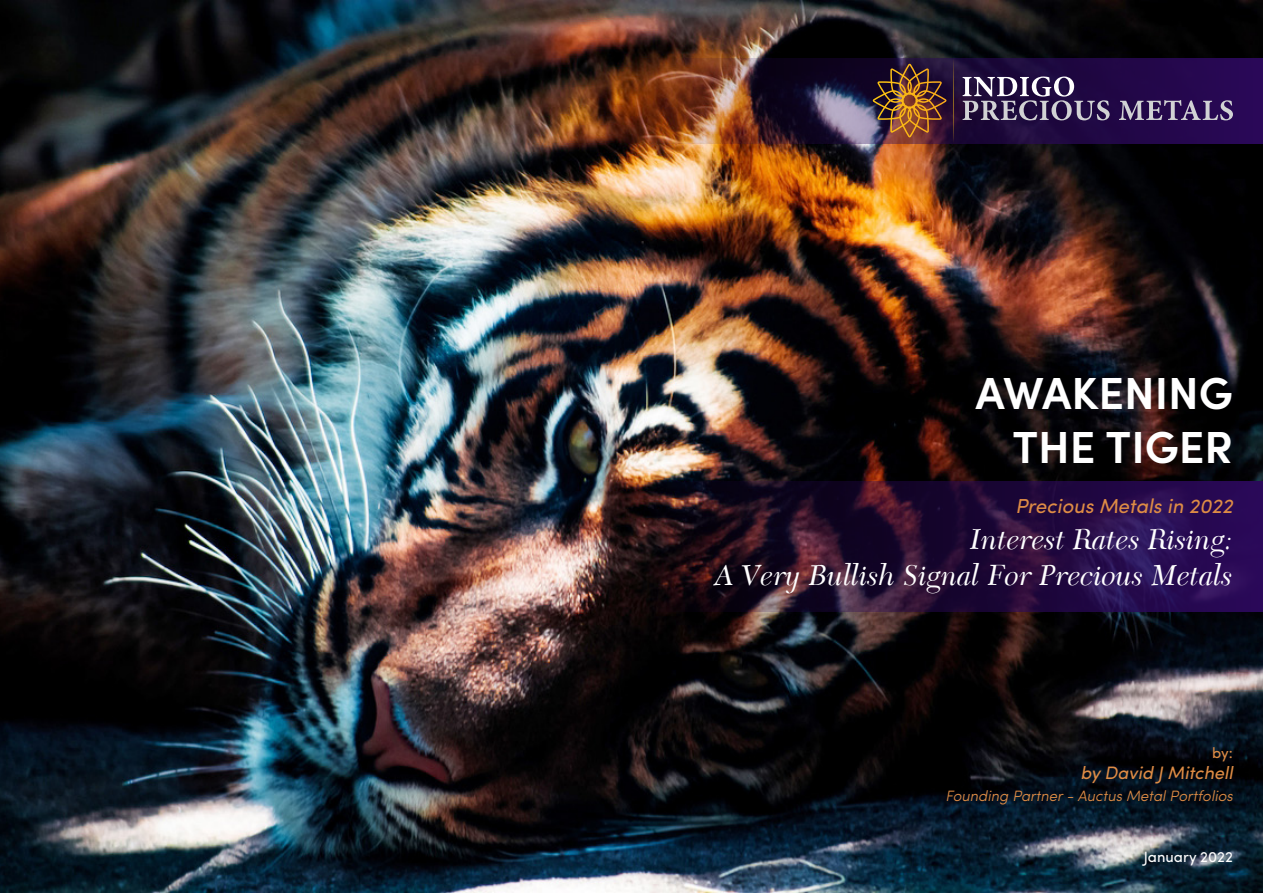
<style>
.page{position:relative;width:1263px;height:893px;background:#fff}
.page>*{position:absolute;margin:0;border:0;box-sizing:border-box;transform-origin:0 0}
.t1{font:600 45px/54px "Sofia Pro";color:#fff;text-align:right}
.t2{font:italic 30px/36px "New Caledonia";color:#fff;text-align:right}
.t3{font:italic 20.25px "Sofia Pro";color:#de8c45}
.t4{font:italic 18px "Sofia Pro";color:#de8c45}
.t5{font:italic 300 15px "Sofia Pro";color:#de8c45}
.t6{font:15px "Sofia Pro";color:#fff}
.t7{font:15px "Sofia Pro";color:#de8c45}
</style>
<div class="page">
<img style="left:0;top:0;width:1263px;height:893px">
<img style="left:0;top:58px;width:1263px;height:85px">
<img style="left:0;top:482px;width:1263px;height:130px">
<svg style="left:962px;top:77px;width:147px;height:43px;background:#594a6f"></svg>
<svg style="left:1119px;top:100px;width:114px;height:20px;background:#604e7c"></svg>
<svg style="left:953px;top:58px;width:1px;height:85px"></svg>
<img style="left:873px;top:64px;width:73px;height:73px">
<h1 class="t1" style="left:975px;top:363px;width:259px">AWAKENING<br>THE TIGER</h1>
<p class="t3" style="left:1015px;top:491px;width:219px">Precious Metals in 2022</p>
<p class="t2" style="left:715px;top:522px;width:520px">Interest Rates Rising:<br>A Very Bullish Signal For Precious Metals</p>
<p class="t7" style="left:1212px;top:741px;width:22px">by:</p>
<p class="t4" style="left:1080px;top:760px;width:154px">by David J Mitchell</p>
<p class="t5" style="left:945px;top:785px;width:289px">Founding Partner - Auctus Metal Portfolios</p>
<p class="t6" style="left:1144px;top:846px;width:91px">January 2022</p>
</div>
